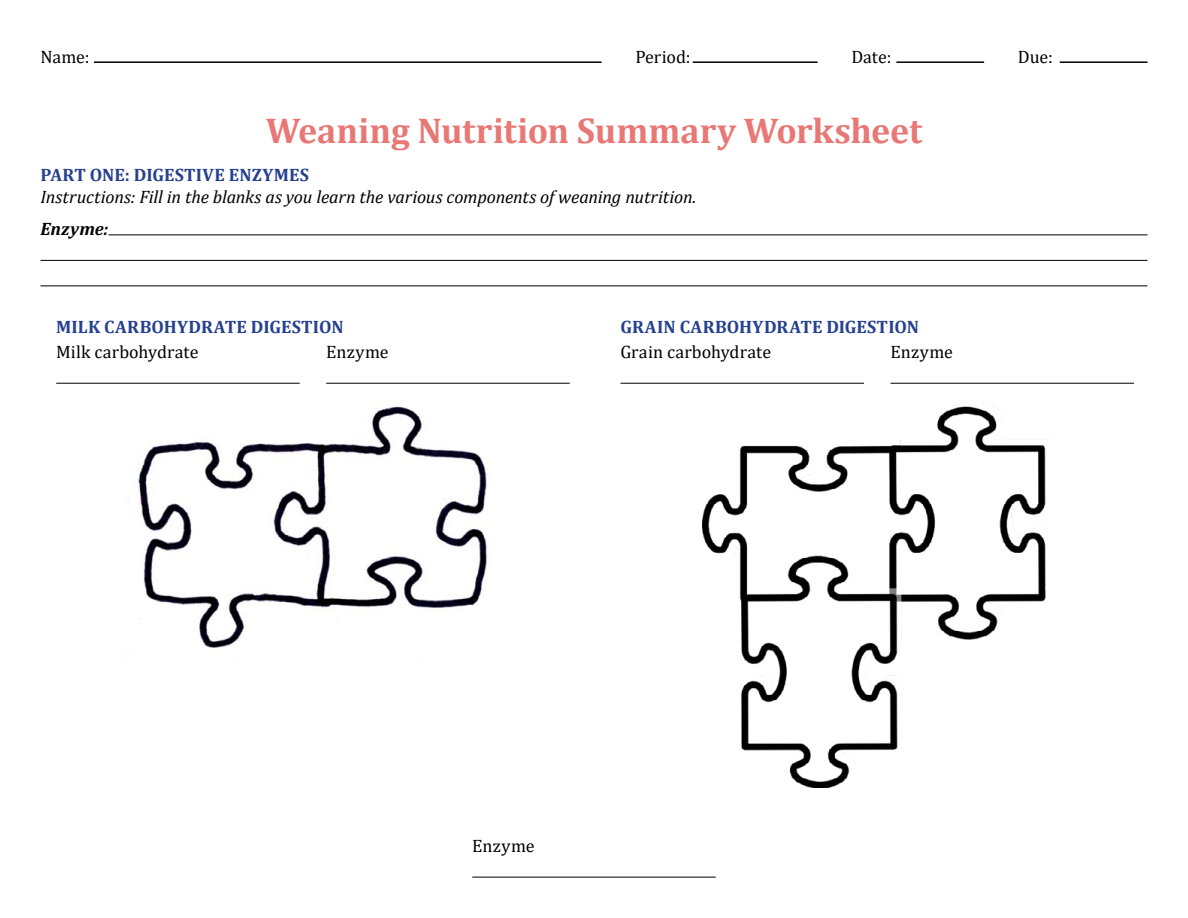
<style>
.page{position:relative;width:1188px;height:918px;background:#fff}
.page>*{position:absolute;margin:0;border:0;box-sizing:border-box;transform-origin:0 0}
.t1{font:700 36px "Cambria";letter-spacing:-.005em;color:#e87875}
.t2{font:italic 18px "Cambria";letter-spacing:-.01em;color:#000}
.t3{font:700 18px "Cambria";letter-spacing:.01em;color:#25408f}
.t4{font:18px "Cambria";color:#000}
.t5{font:italic 700 18px "Cambria";letter-spacing:.01em;color:#000}
</style>
<div class="page">
<hr style="left:693px;top:61px;width:125px;height:2px;background:#000">
<hr style="left:94px;top:61px;width:508px;height:2px;background:#000">
<hr style="left:896px;top:61px;width:88px;height:2px;background:#000">
<hr style="left:1060px;top:61px;width:88px;height:2px;background:#000">
<hr style="left:109px;top:235px;width:1038px;height:1px;background:#000">
<hr style="left:40px;top:260px;width:1108px;height:1px;background:#000">
<hr style="left:40px;top:286px;width:1108px;height:1px;background:#000">
<hr style="left:56px;top:383px;width:244px;height:1px;background:#000">
<hr style="left:326px;top:383px;width:244px;height:1px;background:#000">
<hr style="left:472px;top:877px;width:244px;height:1px;background:#000">
<hr style="left:621px;top:383px;width:243px;height:1px;background:#000">
<hr style="left:891px;top:383px;width:243px;height:1px;background:#000">
<img style="left:127px;top:406px;width:360px;height:242px">
<img style="left:703px;top:405px;width:343px;height:382px">
<p class="t4" style="left:40px;top:46px;width:51px">Name:</p>
<p class="t4" style="left:635px;top:46px;width:57px">Period:</p>
<p class="t4" style="left:851px;top:46px;width:42px">Date:</p>
<p class="t4" style="left:1018px;top:46px;width:37px">Due:</p>
<h1 class="t1" style="left:266px;top:105px;width:658px">Weaning Nutrition Summary Worksheet</h1>
<p class="t3" style="left:40px;top:163px;width:270px">PART ONE: DIGESTIVE ENZYMES</p>
<p class="t2" style="left:40px;top:184px;width:657px">Instructions: Fill in the blanks as you learn the various components of weaning nutrition.</p>
<p class="t5" style="left:40px;top:216px;width:70px">Enzyme:</p>
<p class="t3" style="left:56px;top:314px;width:289px">MILK CARBOHYDRATE DIGESTION</p>
<p class="t4" style="left:56px;top:341px;width:144px">Milk carbohydrate</p>
<p class="t4" style="left:326px;top:341px;width:64px">Enzyme</p>
<p class="t3" style="left:621px;top:314px;width:300px">GRAIN CARBOHYDRATE DIGESTION</p>
<p class="t4" style="left:621px;top:341px;width:152px">Grain carbohydrate</p>
<p class="t4" style="left:891px;top:341px;width:64px">Enzyme</p>
<p class="t4" style="left:472px;top:835px;width:64px">Enzyme</p>
</div>
